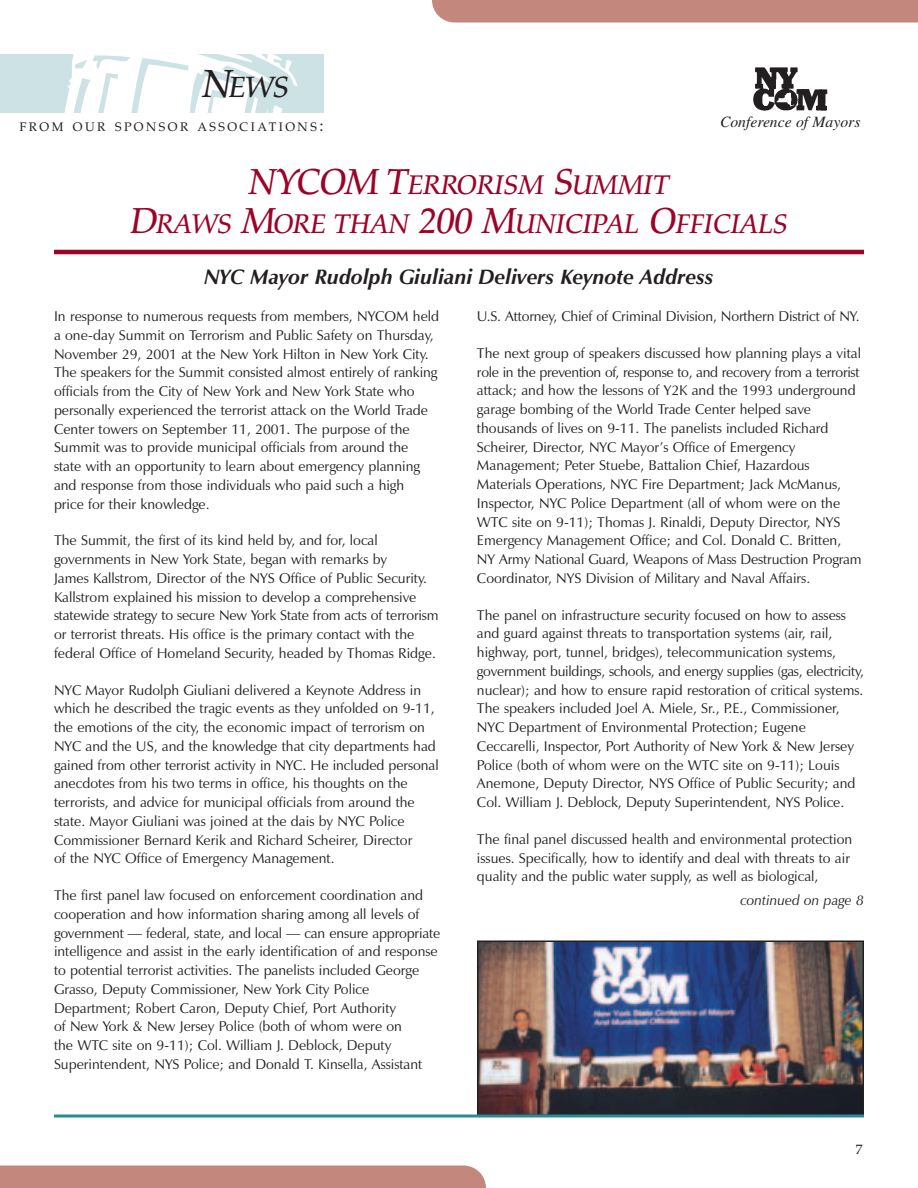
<style>
.page{position:relative;width:918px;height:1188px;background:#fff}
.page>*{position:absolute;margin:0;border:0;box-sizing:border-box;transform-origin:0 0}
.t1{font:italic 500 29.25px "Palatino";color:#231f20}
.t2{font:italic 500 27px/39px "Palatino";color:#9d0228;text-align:center}
.t3{font:italic 700 21px "Zapf Humanist 601 BT";color:#231f20}
.t4{font:italic 15.75px "Times";color:#231f20}
.t5{font:14.25px/18.8px "Zapf Humanist 601 BT";color:#231f20}
.t6{font:italic 14.25px "Zapf Humanist 601 BT";color:#231f20}
.t7{font:13.5px "Palatino";color:#231f20}
.t8{font:12.3px "Palatino";letter-spacing:.2em;color:#231f20}
.s1{font-size:39px}
.s2{font-size:16.5px}
.s3{font-size:36px}
</style>
<div class="page">
<div style="left:0;top:1166px;width:486px;height:22px;background:#c3877e"></div>
<div style="left:432px;top:0;width:486px;height:22px;background:#c3877e"></div>
<svg style="left:0;top:54px;width:324px;height:58px"></svg>
<hr style="left:54px;top:250px;width:810px;height:4px;background:#9d0228">
<img style="left:753px;top:67px;width:75px;height:44px">
<img style="left:480px;top:943px;width:381px;height:170px">
<div style="left:477px;top:940px;width:387px;height:176px;border:2px solid #231f20"></div>
<svg style="left:54px;top:1114px;width:810px;height:4px;background:#529ba0"></svg>
<h1 class="t1" style="left:203px;top:76px;width:88px"><span class="s1">N</span>EWS</h1>
<p class="t8" style="left:20px;top:122px;width:305px">FROM OUR SPONSOR ASSOCIATIONS<span class="s2">:</span></p>
<h2 class="t2" style="left:130px;top:169px;width:659px"><span class="s3">NYCOM T</span>ERRORISM <span class="s3">S</span>UMMIT<br><span class="s3">D</span>RAWS <span class="s3">M</span>ORE THAN <span class="s3">200 M</span>UNICIPAL <span class="s3">O</span>FFICIALS</h2>
<h3 class="t3" style="left:205px;top:269px;width:510px">NYC Mayor Rudolph Giuliani Delivers Keynote Address</h3>
<p class="t4" style="left:720px;top:116px;width:142px">Conference of Mayors</p>
<p class="t5" style="left:54px;top:308px;width:387px">In response to numerous requests from members, NYCOM held a one-day Summit on Terrorism and Public Safety on Thursday, November 29, 2001 at the New York Hilton in New York City.<br>The speakers for the Summit consisted almost entirely of ranking officials from the City of New York and New York State who personally experienced the terrorist attack on the World Trade Center towers on September 11, 2001. The purpose of the Summit was to provide municipal officials from around the<br>state with an opportunity to learn about emergency planning and response from those individuals who paid such a high<br>price for their knowledge.</p>
<p class="t5" style="left:54px;top:533px;width:386px">The Summit, the first of its kind held by, and for, local governments in New York State, began with remarks by<br>James Kallstrom, Director of the NYS Office of Public Security.<br>Kallstrom explained his mission to develop a comprehensive statewide strategy to secure New York State from acts of terrorism or terrorist threats. His office is the primary contact with the federal Office of Homeland Security, headed by Thomas Ridge.</p>
<p class="t5" style="left:54px;top:682px;width:386px">NYC Mayor Rudolph Giuliani delivered a Keynote Address in which he described the tragic events as they unfolded on 9-11, the emotions of the city, the economic impact of terrorism on NYC and the US, and the knowledge that city departments had gained from other terrorist activity in NYC. He included personal anecdotes from his two terms in office, his thoughts on the terrorists, and advice for municipal officials from around the state. Mayor Giuliani was joined at the dais by NYC Police Commissioner Bernard Kerik and Richard Scheirer, Director<br>of the NYC Office of Emergency Management.</p>
<p class="t5" style="left:54px;top:887px;width:388px">The first panel law focused on enforcement coordination and cooperation and how information sharing among all levels of government — federal, state, and local — can ensure appropriate intelligence and assist in the early identification of and response to potential terrorist activities. The panelists included George Grasso, Deputy Commissioner, New York City Police Department; Robert Caron, Deputy Chief, Port Authority<br>of New York &amp; New Jersey Police (both of whom were on<br>the WTC site on 9-11); Col. William J. Deblock, Deputy Superintendent, NYS Police; and Donald T. Kinsella, Assistant</p>
<p class="t5" style="left:477px;top:308px;width:384px">U.S. Attorney, Chief of Criminal Division, Northern District of NY.</p>
<p class="t5" style="left:477px;top:345px;width:386px">The next group of speakers discussed how planning plays a vital role in the prevention of, response to, and recovery from a terrorist attack; and how the lessons of Y2K and the 1993 underground garage bombing of the World Trade Center helped save thousands of lives on 9-11. The panelists included Richard Scheirer, Director, NYC Mayor’s Office of Emergency Management; Peter Stuebe, Battalion Chief, Hazardous Materials Operations, NYC Fire Department; Jack McManus, Inspector, NYC Police Department (all of whom were on the WTC site on 9-11); Thomas J. Rinaldi, Deputy Director, NYS Emergency Management Office; and Col. Donald C. Britten, NY Army National Guard, Weapons of Mass Destruction Program Coordinator, NYS Division of Military and Naval Affairs.</p>
<p class="t5" style="left:477px;top:607px;width:388px">The panel on infrastructure security focused on how to assess and guard against threats to transportation systems (air, rail, highway, port, tunnel, bridges), telecommunication systems, government buildings, schools, and energy supplies (gas, electricity, nuclear); and how to ensure rapid restoration of critical systems.<br>The speakers included Joel A. Miele, Sr., P.E., Commissioner, NYC Department of Environmental Protection; Eugene Ceccarelli, Inspector, Port Authority of New York &amp; New Jersey Police (both of whom were on the WTC site on 9-11); Louis Anemone, Deputy Director, NYS Office of Public Security; and Col. William J. Deblock, Deputy Superintendent, NYS Police.</p>
<p class="t5" style="left:477px;top:831px;width:377px">The final panel discussed health and environmental protection issues. Specifically, how to identify and deal with threats to air quality and the public water supply, as well as biological,</p>
<p class="t6" style="left:740px;top:895px;width:125px">continued on page 8</p>
<p class="t7" style="left:856px;top:1144px;width:8px">7</p>
</div>
